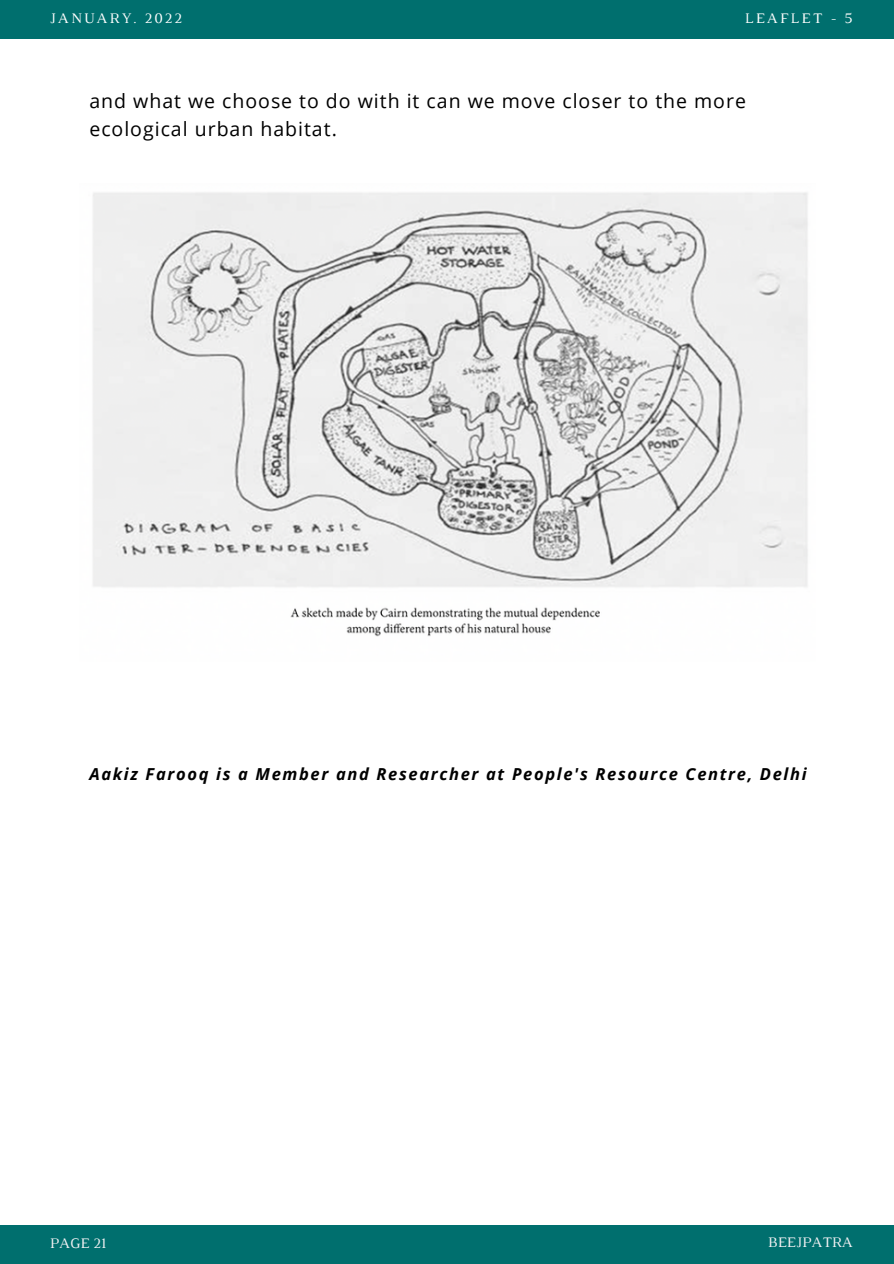
<style>
.page{position:relative;width:894px;height:1264px;background:#fff}
.page>*{position:absolute;margin:0;border:0;box-sizing:border-box;transform-origin:0 0}
.t1{font:19.5px/28.2px "Open Sans";letter-spacing:.05em;color:#000}
.t2{font:italic 700 16.5px "Open Sans";letter-spacing:.1em;color:#000}
.t3{font:14.85px "Luthier";letter-spacing:.14em;color:#fff}
.t4{font:14.85px "Luthier";color:#f5f3f5}
</style>
<div class="page">
<div style="left:0;top:0;width:893px;height:39px;background:#006f6e"></div>
<div style="left:0;top:1224px;width:893px;height:39px;background:#006f6e"></div>
<img style="left:93px;top:192px;width:715px;height:445px">
<p class="t3" style="left:50px;top:12px;width:134px">JANUARY. 2022</p>
<p class="t3" style="left:744px;top:12px;width:110px">LEAFLET - 5</p>
<p class="t1" style="left:89px;top:86px;width:657px">and what we choose to do with it can we move closer to the more ecological urban habitat.</p>
<p class="t2" style="left:89px;top:762px;width:718px">Aakiz Farooq is a Member and Researcher at People's Resource Centre, Delhi</p>
<p class="t4" style="left:50px;top:1237px;width:58px">PAGE 21</p>
<p class="t4" style="left:767px;top:1237px;width:86px">BEEJPATRA</p>
</div>
